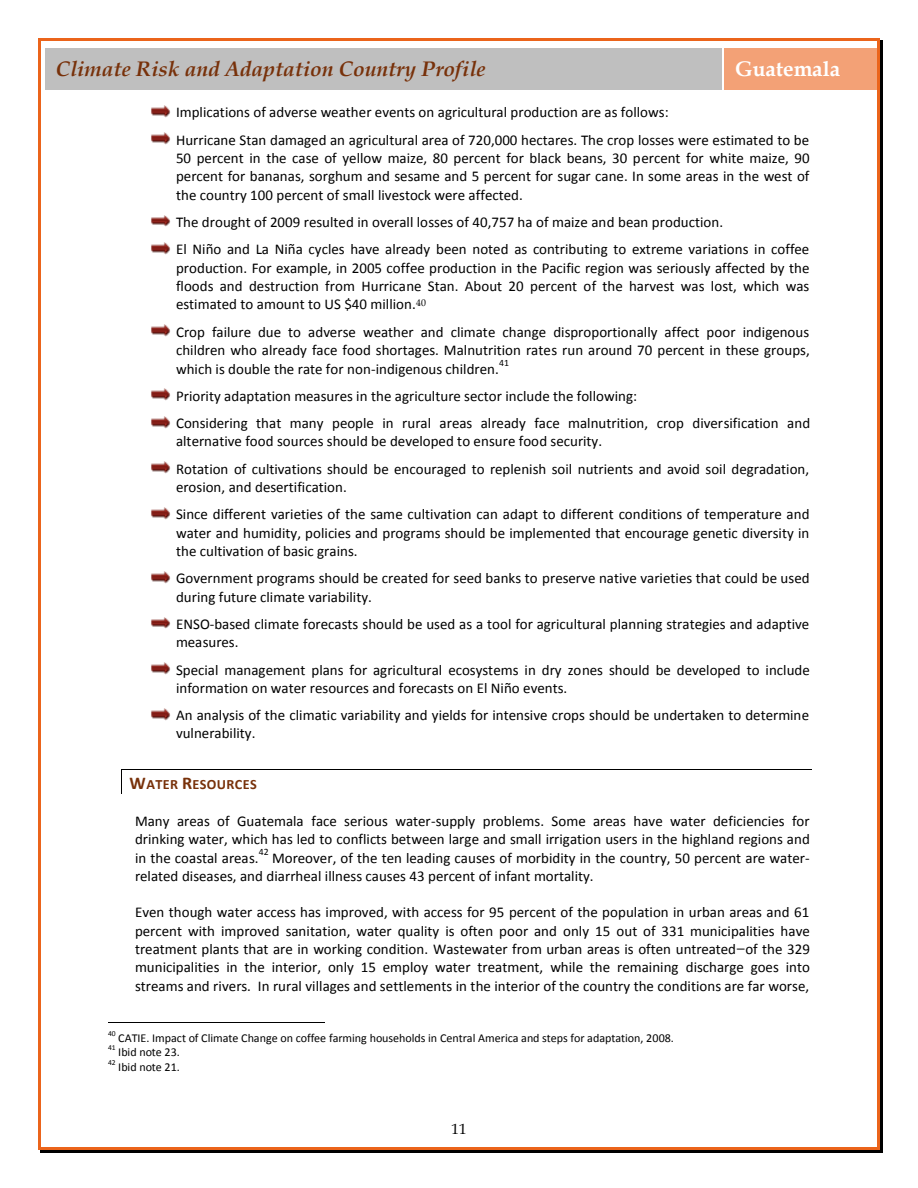
<style>
.page{position:relative;width:918px;height:1188px;background:#fff}
.page>*{position:absolute;margin:0;border:0;box-sizing:border-box;transform-origin:0 0}
.t1{font:italic 700 21px "Book Antiqua";color:#78310a}
.t2{font:700 21px "Book Antiqua";color:#fff}
.t3{font:15px/18.3px "Calibri";color:#000}
.t4{font:15px "Book Antiqua";color:#000}
.t5{font:700 14.25px "Calibri";letter-spacing:.03em;color:#78310a}
.t6{font:12px "Calibri";letter-spacing:-.005em;color:#000}
.t7{font:9.75px "Calibri";color:#000}
.t8{font:7.5px "Calibri";color:#000}
.s1{font-size:18px}
</style>
<div class="page">
<div style="left:45px;top:49px;width:676px;height:41px;background:#bfbfbf"></div>
<div style="left:724px;top:49px;width:152px;height:41px;background:#f3a176"></div>
<img style="left:151px;top:105px;width:20px;height:12px">
<img style="left:151px;top:133px;width:20px;height:12px">
<img style="left:151px;top:215px;width:20px;height:12px">
<img style="left:151px;top:242px;width:20px;height:12px">
<img style="left:151px;top:325px;width:20px;height:12px">
<img style="left:151px;top:389px;width:20px;height:12px">
<img style="left:151px;top:416px;width:20px;height:12px">
<img style="left:151px;top:462px;width:20px;height:12px">
<img style="left:151px;top:507px;width:20px;height:12px">
<img style="left:151px;top:571px;width:20px;height:12px">
<img style="left:151px;top:617px;width:20px;height:12px">
<img style="left:151px;top:663px;width:20px;height:11px">
<img style="left:151px;top:708px;width:20px;height:12px">
<hr style="left:122px;top:770px;width:690px;height:1px;background:#000">
<svg style="left:121px;top:770px;width:1px;height:24px"></svg>
<hr style="left:108px;top:1022px;width:216px;height:1px;background:#000">
<hr style="left:40px;top:38px;width:838px;height:2px;background:#eb641b">
<hr style="left:38px;top:40px;width:2px;height:1108px;background:#eb641b">
<hr style="left:880px;top:40px;width:2px;height:1108px;background:#000">
<hr style="left:878px;top:40px;width:2px;height:1108px;background:#eb641b">
<hr style="left:40px;top:1150px;width:838px;height:2px;background:#000">
<hr style="left:40px;top:1148px;width:838px;height:2px;background:#eb641b">
<svg style="left:878px;top:1148px;width:4px;height:4px"></svg>
<h1 class="t1" style="left:56px;top:57px;width:431px">Climate Risk and Adaptation Country Profile</h1>
<h1 class="t2" style="left:735px;top:57px;width:106px">Guatemala</h1>
<p class="t3" style="left:176px;top:100px;width:635px;line-height:27.5px">Implications of adverse weather events on agricultural production are as follows:<br>Hurricane Stan damaged an agricultural area of 720,000 hectares. The crop losses were estimated to be</p>
<p class="t3" style="left:176px;top:150px;width:635px;text-align:justify">50 percent in the case of yellow maize, 80 percent for black beans, 30 percent for white maize, 90 percent for bananas, sorghum and sesame and 5 percent for sugar cane. In some areas in the west of the country 100 percent of small livestock were affected.</p>
<p class="t3" style="left:176px;top:210px;width:635px;line-height:27.3px">The drought of 2009 resulted in overall losses of 40,757 ha of maize and bean production.<br>El Niño and La Niña cycles have already been noted as contributing to extreme variations in coffee</p>
<p class="t3" style="left:176px;top:260px;width:635px;text-align:justify">production. For example, in 2005 coffee production in the Pacific region was seriously affected by the floods and destruction from Hurricane Stan. About 20 percent of the harvest was lost, which was estimated to amount to US $40 million.<sup>40</sup></p>
<p class="t3" style="left:176px;top:324px;width:635px;text-align:justify">Crop failure due to adverse weather and climate change disproportionally affect poor indigenous children who already face food shortages. Malnutrition rates run around 70 percent in these groups, which is double the rate for non-indigenous children.</p>
<p class="t7" style="left:499px;top:359px;width:11px">41</p>
<p class="t3" style="left:176px;top:384px;width:636px;line-height:27.2px">Priority adaptation measures in the agriculture sector include the following:<br>Considering that many people in rural areas already face malnutrition, crop diversification and</p>
<p class="t3" style="left:176px;top:429px;width:635px;line-height:27.3px">alternative food sources should be developed to ensure food security.<br>Rotation of cultivations should be encouraged to replenish soil nutrients and avoid soil degradation,</p>
<p class="t3" style="left:176px;top:475px;width:635px;line-height:27.3px">erosion, and desertification.<br>Since different varieties of the same cultivation can adapt to different conditions of temperature and</p>
<p class="t3" style="left:176px;top:525px;width:635px">water and humidity, policies and programs should be implemented that encourage genetic diversity in the cultivation of basic grains.</p>
<p class="t3" style="left:176px;top:570px;width:635px">Government programs should be created for seed banks to preserve native varieties that could be used during future climate variability.</p>
<p class="t3" style="left:176px;top:616px;width:635px">ENSO-based climate forecasts should be used as a tool for agricultural planning strategies and adaptive measures.</p>
<p class="t3" style="left:176px;top:662px;width:635px">Special management plans for agricultural ecosystems in dry zones should be developed to include information on water resources and forecasts on El Niño events.</p>
<p class="t3" style="left:176px;top:707px;width:635px">An analysis of the climatic variability and yields for intensive crops should be undertaken to determine vulnerability.</p>
<p class="t5" style="left:130px;top:778px;width:129px"><span class="s1">W</span>ATER <span class="s1">R</span>ESOURCES</p>
<p class="t3" style="left:135px;top:813px;width:676px;text-align:justify">Many areas of Guatemala face serious water-supply problems. Some areas have water deficiencies for drinking water, which has led to conflicts between large and small irrigation users in the highland regions and in the coastal areas.</p>
<p class="t7" style="left:259px;top:848px;width:11px">42</p>
<p class="t3" style="left:135px;top:850px;width:676px;text-indent:137px">Moreover, of the ten leading causes of morbidity in the country, 50 percent are water&shy;related diseases, and diarrheal illness causes 43 percent of infant mortality.</p>
<p class="t3" style="left:135px;top:905px;width:677px;text-align:justify">Even though water access has improved, with access for 95 percent of the population in urban areas and 61 percent with improved sanitation, water quality is often poor and only 15 out of 331 municipalities have treatment plants that are in working condition. Wastewater from urban areas is often untreated of the 329 municipalities in the interior, only 15 employ water treatment, while the remaining discharge goes into streams and rivers. In rural villages and settlements in the interior of the country the conditions are far worse,</p>
<p class="t8" style="left:108px;top:1030px;width:9px">40</p>
<p class="t6" style="left:118px;top:1033px;width:557px">CATIE. Impact of Climate Change on coffee farming households in Central America and steps for adaptation, 2008.</p>
<p class="t8" style="left:108px;top:1045px;width:9px">41</p>
<p class="t6" style="left:118px;top:1047px;width:63px">Ibid note 23.</p>
<p class="t8" style="left:108px;top:1059px;width:9px">42</p>
<p class="t6" style="left:118px;top:1062px;width:63px">Ibid note 21.</p>
<p class="t4" style="left:452px;top:1120px;width:17px">11</p>
</div>
